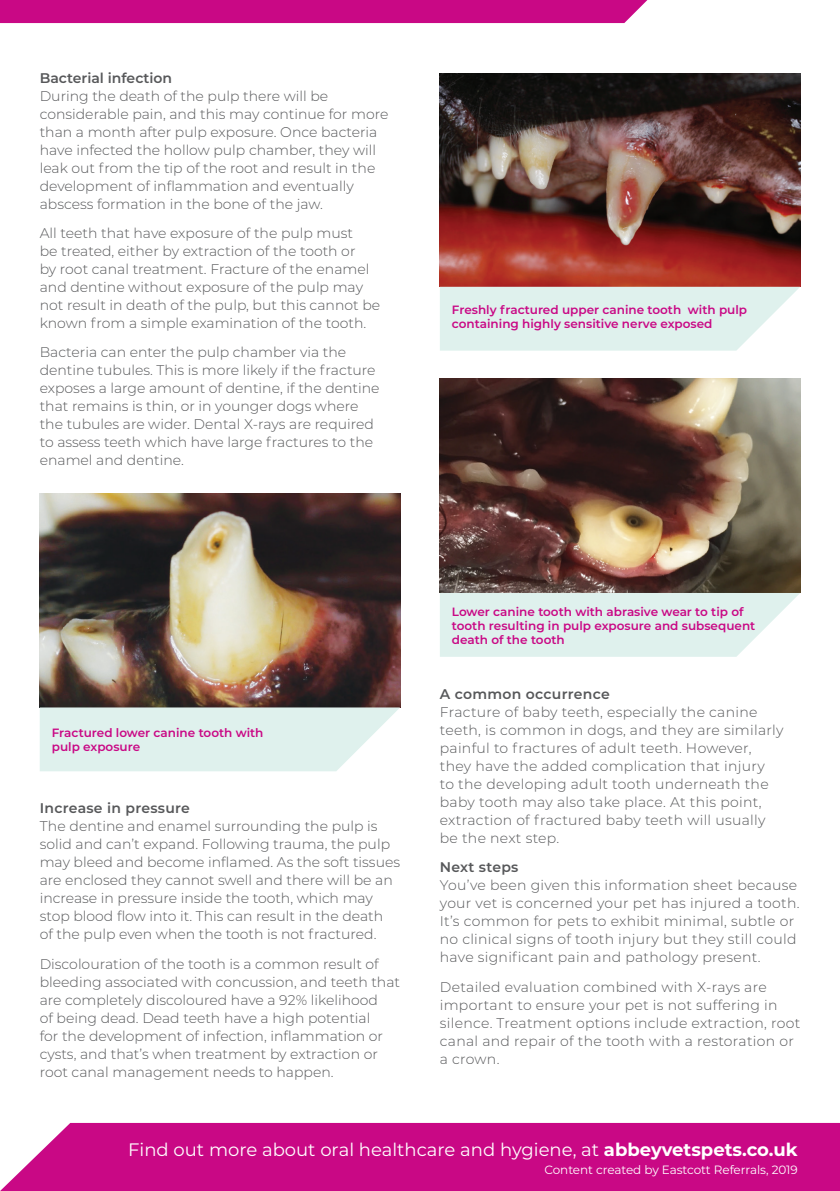
<style>
.page{position:relative;width:840px;height:1191px;background:#fff}
.page>*{position:absolute;margin:0;border:0;box-sizing:border-box;transform-origin:0 0}
.t1{font:18px "Montserrat";color:#fff}
.t2{font:300 14px/18px "Montserrat";color:#57585a}
.t3{font:300 14px/18px "Montserrat";letter-spacing:.02em;color:#57585a}
.t4{font:600 14px "Montserrat";letter-spacing:.015em;color:#57585a}
.t5{font:600 12px/14px "Montserrat";color:#c90885}
.t6{font:12px "Montserrat";letter-spacing:-.005em;color:#fff}
.s1{font-weight:700}
</style>
<div class="page">
<img style="left:40px;top:494px;width:360px;height:213px">
<img style="left:439px;top:73px;width:360px;height:214px">
<img style="left:439px;top:379px;width:360px;height:213px">
<div style="left:0;top:1123px;width:839px;height:68px;background:#c90885"></div>
<svg style="left:40px;top:707px;width:360px;height:64px;background:#e0f0ec"></svg>
<svg style="left:440px;top:593px;width:359px;height:64px;background:#e1f2ee"></svg>
<svg style="left:440px;top:287px;width:359px;height:64px;background:#e1f2ee"></svg>
<div style="left:0;top:0;width:647px;height:23px;background:#c90885"></div>
<p class="t4" style="left:40px;top:72px;width:134px">Bacterial infection</p>
<p class="t2" style="left:40px;top:88px;width:350px">During the death of the pulp there will be considerable pain, and this may continue for more than a month after pulp exposure. Once bacteria have infected the hollow pulp chamber, they will leak out from the tip of the root and result in the development of inflammation and eventually abscess formation in the bone of the jaw.</p>
<p class="t2" style="left:40px;top:225px;width:342px">All teeth that have exposure of the pulp must<br>be treated, either by extraction of the tooth or<br>by root canal treatment. Fracture of the enamel and dentine without exposure of the pulp may not result in death of the pulp, but this cannot be known from a simple examination of the tooth.</p>
<p class="t2" style="left:40px;top:344px;width:341px">Bacteria can enter the pulp chamber via the dentine tubules. This is more likely if the fracture exposes a large amount of dentine, if the dentine that remains is thin, or in younger dogs where the tubules are wider. Dental X-rays are required to assess teeth which have large fractures to the enamel and dentine.</p>
<p class="t5" style="left:451px;top:303px;width:296px">Freshly fractured upper canine tooth with pulp containing highly sensitive nerve exposed</p>
<p class="t5" style="left:52px;top:726px;width:213px">Fractured lower canine tooth with pulp exposure</p>
<p class="t4" style="left:40px;top:802px;width:152px">Increase in pressure</p>
<p class="t2" style="left:40px;top:818px;width:362px">The dentine and enamel surrounding the pulp is solid and can’t expand. Following trauma, the pulp may bleed and become inflamed. As the soft tissues are enclosed they cannot swell and there will be an increase in pressure inside the tooth, which may stop blood flow into it. This can result in the death<br>of the pulp even when the tooth is not fractured.</p>
<p class="t2" style="left:40px;top:955px;width:362px">Discolouration of the tooth is a common result of bleeding associated with concussion, and teeth that are completely discoloured have a 92% likelihood<br>of being dead. Dead teeth have a high potential<br>for the development of infection, inflammation or cysts, and that’s when treatment by extraction or root canal management needs to happen.</p>
<p class="t5" style="left:451px;top:605px;width:305px">Lower canine tooth with abrasive wear to tip of tooth resulting in pulp exposure and subsequent death of the tooth</p>
<p class="t4" style="left:439px;top:688px;width:171px">A common occurrence</p>
<p class="t3" style="left:439px;top:704px;width:345px">Fracture of baby teeth, especially the canine teeth, is common in dogs, and they are similarly painful to fractures of adult teeth. However, they have the added complication that injury<br>to the developing adult tooth underneath the baby tooth may also take place. At this point, extraction of fractured baby teeth will usually be the next step.</p>
<p class="t4" style="left:439px;top:861px;width:80px">Next steps</p>
<p class="t3" style="left:439px;top:877px;width:361px">You’ve been given this information sheet because your vet is concerned your pet has injured a tooth.<br>It’s common for pets to exhibit minimal, subtle or no clinical signs of tooth injury but they still could have significant pain and pathology present.</p>
<p class="t3" style="left:439px;top:978px;width:362px">Detailed evaluation combined with X-rays are important to ensure your pet is not suffering in silence. Treatment options include extraction, root canal and repair of the tooth with a restoration or a crown.</p>
<p class="t1" style="left:128px;top:1142px;width:670px">Find out more about oral healthcare and hygiene, at <span class="s1">abbeyvetspets.co.uk</span></p>
<p class="t6" style="left:544px;top:1165px;width:255px">Content created by Eastcott Referrals, 2019</p>
</div>
